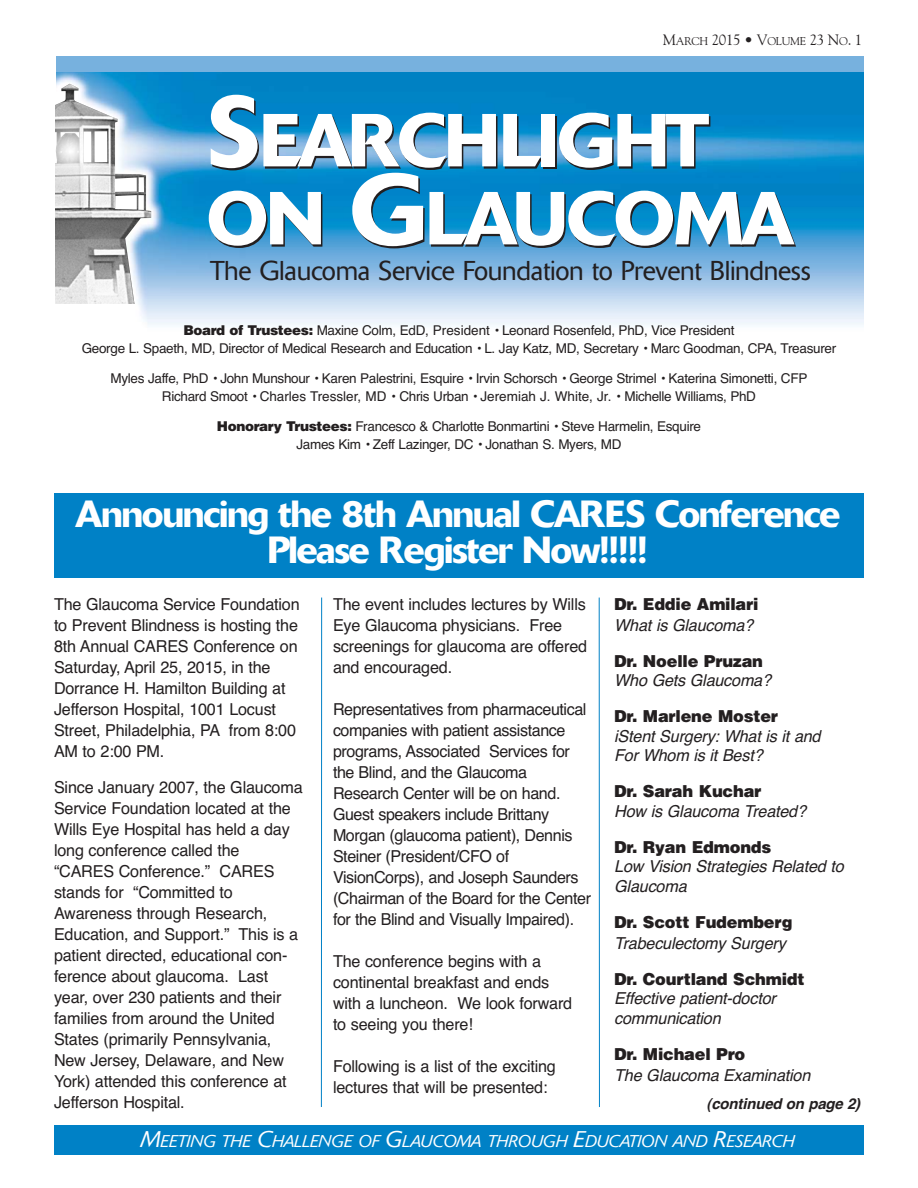
<style>
.page{position:relative;width:918px;height:1188px;background:#fff}
.page>*{position:absolute;margin:0;border:0;box-sizing:border-box;transform-origin:0 0}
.t1{font:500 74.25px/78px "Delta";letter-spacing:-.03em;color:#fff}
.t2{font:500 37.5px/36px "Delta";letter-spacing:-.04em;color:#fff;text-align:center}
.t3{font:300 27px "Delta";letter-spacing:-.01em;color:#231f20}
.t4{font:italic 300 16.8px "Delta";letter-spacing:-.01em;color:#fff}
.t5{font:16.5px/21px "Helvetica";letter-spacing:-.01em;color:#231f20}
.t6{font:italic 16.5px/19.5px "Helvetica";color:#231f20}
.t7{font:900 16.5px "Helvetica";letter-spacing:-.015em;color:#231f20}
.t8{font:15px "Goudy";letter-spacing:-.02em;color:#231f20}
.t9{font:italic 700 15px "Helvetica";color:#231f20}
.t10{font:13.5px/18px "Helvetica";letter-spacing:-.02em;color:#231f20;text-align:center}
.s1{font-size:11.25px}
.s2{font-size:99px}
.s3{font-weight:900}
.s4{font-size:22.5px}
</style>
<div class="page">
<hr style="left:321px;top:598px;width:1px;height:509px;background:#0081c6">
<hr style="left:599px;top:598px;width:1px;height:509px;background:#0081c6">
<div style="left:54px;top:1125px;width:810px;height:30px;background:#0081c6"></div>
<div style="left:54px;top:493px;width:810px;height:85px;background:#0081c6"></div>
<img style="left:56px;top:72px;width:808px;height:253px">
<div style="left:56px;top:56px;width:808px;height:16px;background:#77b1de"></div>
<img style="left:56px;top:84px;width:97px;height:219px">
<p class="t8" style="left:663px;top:33px;width:201px">M<span class="s1">ARCH</span> 2015 • V<span class="s1">OLUME</span> 23 N<span class="s1">O</span>. 1</p>
<h1 class="t1" style="left:206px;top:109px;width:590px"><span class="s2">S</span>EARCHLIGHT<br>ON <span class="s2">G</span>LAUCOMA</h1>
<h3 class="t3" style="left:210px;top:261px;width:602px">The Glaucoma Service Foundation to Prevent Blindness</h3>
<p class="t10" style="left:82px;top:322px;width:756px"><span class="s3">Board of Trustees:</span> Maxine Colm, EdD, President • Leonard Rosenfeld, PhD, Vice President<br>George L. Spaeth, MD, Director of Medical Research and Education • L. Jay Katz, MD, Secretary • Marc Goodman, CPA, Treasurer</p>
<p class="t10" style="left:111px;top:370px;width:698px">Myles Jaffe, PhD • John Munshour • Karen Palestrini, Esquire • Irvin Schorsch • George Strimel • Katerina Simonetti, CFP<br>Richard Smoot • Charles Tressler, MD • Chris Urban • Jeremiah J. White, Jr. • Michelle Williams, PhD</p>
<p class="t10" style="left:217px;top:418px;width:486px"><span class="s3">Honorary Trustees:</span> Francesco &amp; Charlotte Bonmartini • Steve Harmelin, Esquire<br>James Kim • Zeff Lazinger, DC • Jonathan S. Myers, MD</p>
<h2 class="t2" style="left:75px;top:500px;width:767px">Announcing the 8th Annual CARES Conference<br>Please Register Now!!!!!</h2>
<p class="t5" style="left:54px;top:595px;width:247px">The Glaucoma Service Foundation to Prevent Blindness is hosting the<br>8th Annual CARES Conference on<br>Saturday, April 25, 2015, in the<br>Dorrance H. Hamilton Building at<br>Jefferson Hospital, 1001 Locust<br>Street, Philadelphia, PA from 8:00<br>AM to 2:00 PM.</p>
<p class="t5" style="left:54px;top:778px;width:250px">Since January 2007, the Glaucoma<br>Service Foundation located at the<br>Wills Eye Hospital has held a day long conference called the “CARES Conference.” CARES stands for “Committed to<br>Awareness through Research,<br>Education, and Support.” This is a patient directed, educational con&shy;ference about glaucoma. Last year, over 230 patients and their families from around the United<br>States (primarily Pennsylvania,<br>New Jersey, Delaware, and New<br>York) attended this conference at<br>Jefferson Hospital.</p>
<p class="t5" style="left:333px;top:595px;width:256px">The event includes lectures by Wills<br>Eye Glaucoma physicians. Free screenings for glaucoma are offered and encouraged.</p>
<p class="t5" style="left:333px;top:700px;width:260px">Representatives from pharmaceutical companies with patient assistance programs, Associated Services for the Blind, and the Glaucoma Research Center will be on hand.<br>Guest speakers include Brittany Morgan (glaucoma patient), Dennis Steiner (President/CFO of VisionCorps), and Joseph Saunders (Chairman of the Board for the Center for the Blind and Visually Impaired).</p>
<p class="t5" style="left:333px;top:952px;width:241px">The conference begins with a continental breakfast and ends with a luncheon. We look forward to seeing you there!</p>
<p class="t5" style="left:333px;top:1057px;width:224px">Following is a list of the exciting lectures that will be presented:</p>
<p class="t7" style="left:614px;top:598px;width:146px">Dr. Eddie Amilari</p>
<p class="t6" style="left:614px;top:617px;width:144px">What is Glaucoma?</p>
<p class="t7" style="left:614px;top:655px;width:150px">Dr. Noelle Pruzan</p>
<p class="t6" style="left:614px;top:672px;width:162px">Who Gets Glaucoma?</p>
<p class="t7" style="left:614px;top:710px;width:165px">Dr. Marlene Moster</p>
<p class="t6" style="left:614px;top:728px;width:211px">iStent Surgery : What is it and<br>For Whom is it Best?</p>
<p class="t7" style="left:614px;top:785px;width:149px">Dr. Sarah Kuchar</p>
<p class="t6" style="left:614px;top:803px;width:197px">How is Glaucoma Treated?</p>
<p class="t7" style="left:614px;top:841px;width:159px">Dr. Ryan Edmonds</p>
<p class="t6" style="left:614px;top:858px;width:234px">Low Vision Strategies Related to<br>Glaucoma</p>
<p class="t7" style="left:614px;top:916px;width:180px">Dr. Scott Fudemberg</p>
<p class="t6" style="left:614px;top:935px;width:173px">Trabeculectomy Surgery</p>
<p class="t7" style="left:614px;top:973px;width:192px">Dr. Courtland Schmidt</p>
<p class="t6" style="left:614px;top:990px;width:166px">Effective patient-doctor communication</p>
<p class="t7" style="left:614px;top:1048px;width:132px">Dr. Michael Pro</p>
<p class="t6" style="left:614px;top:1067px;width:201px">The Glaucoma Examination</p>
<p class="t9" style="left:707px;top:1098px;width:158px">(continued on page 2)</p>
<p class="t4" style="left:141px;top:1135px;width:656px"><span class="s4">M</span>EETING THE <span class="s4">C</span>HALLENGE OF <span class="s4">G</span>LAUCOMA THROUGH <span class="s4">E</span>DUCATION AND <span class="s4">R</span>ESEARCH</p>
</div>
